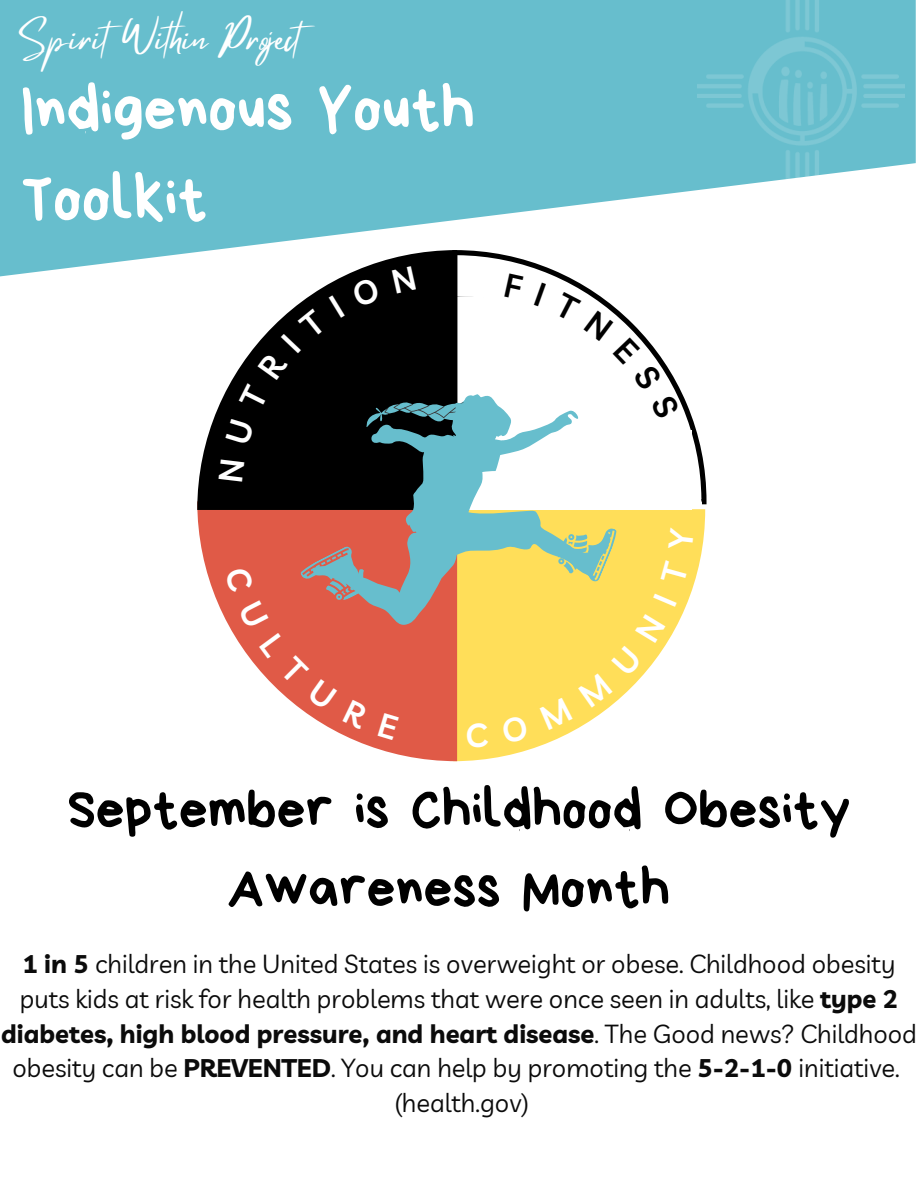
<style>
.page{position:relative;width:918px;height:1188px;background:#fff}
.page>*{position:absolute;margin:0;border:0;box-sizing:border-box;transform-origin:0 0}
.t1{font:64.95px/90px "Bryndan Write";color:#fff}
.t2{font:57px/78.8px "Bryndan Write";color:#000;text-align:center}
.t3{font:36.15px "Mistrully";color:#fff}
.t4{font:25.5px/34.8px "Livvic";color:#0b0b0b;text-align:center}
.s1{font-weight:700}
</style>
<div class="page">
<svg style="left:0;top:0;width:916px;height:277px;fill:#67becd"></svg>
<svg style="left:457px;top:509px;width:248px;height:252px;fill:#ffde59"></svg>
<svg style="left:197px;top:510px;width:260px;height:251px;fill:#e05a47"></svg>
<svg style="left:197px;top:250px;width:255px;height:260px;fill:#000"></svg>
<svg style="left:452px;top:250px;width:255px;height:254px"></svg>
<div style="left:457px;top:430px;width:234px;height:80px;background:#fff"></div>
<svg style="left:691px;top:444px;width:12px;height:61px"></svg>
<svg style="left:312px;top:394px;width:299px;height:236px"></svg>
<svg style="left:557px;top:522px;width:62px;height:61px;background:#c2d186"></svg>
<img style="left:698px;top:0;width:207px;height:217px">
<svg style="left:466px;top:722px;width:23px;height:26px"></svg>
<svg style="left:501px;top:714px;width:28px;height:29px"></svg>
<svg style="left:539px;top:614px;width:126px;height:116px"></svg>
<svg style="left:653px;top:594px;width:24px;height:13px"></svg>
<svg style="left:661px;top:560px;width:28px;height:25px"></svg>
<svg style="left:668px;top:527px;width:26px;height:24px"></svg>
<svg style="left:219px;top:460px;width:26px;height:22px"></svg>
<svg style="left:226px;top:419px;width:28px;height:26px"></svg>
<svg style="left:239px;top:296px;width:106px;height:115px"></svg>
<svg style="left:351px;top:276px;width:30px;height:32px"></svg>
<svg style="left:392px;top:266px;width:24px;height:27px"></svg>
<svg style="left:225px;top:545px;width:146px;height:185px"></svg>
<svg style="left:378px;top:713px;width:21px;height:27px"></svg>
<svg style="left:505px;top:274px;width:19px;height:26px"></svg>
<svg style="left:534px;top:283px;width:12px;height:23px"></svg>
<svg style="left:553px;top:291px;width:127px;height:129px"></svg>
<h3 class="t3" style="left:21px;top:9px;width:302px">SpiritWithin Project</h3>
<h1 class="t1" style="left:21px;top:63px;width:455px">Indigenous Youth<br>Toolkit</h1>
<h2 class="t2" style="left:67px;top:770px;width:785px">September is Childhood Obesity<br>Awareness Month</h2>
<p class="t4" style="left:1px;top:946px;width:917px"><span class="s1">1 in 5</span> children in the United States is overweight or obese. Childhood obesity puts kids at risk for health problems that were once seen in adults, like <span class="s1">type 2 diabetes, high blood pressure, and heart disease</span>. The Good news? Childhood obesity can be <span class="s1">PREVENTED</span>. You can help by promoting the <span class="s1">5-2-1-0</span> initiative. (health.gov)</p>
</div>
